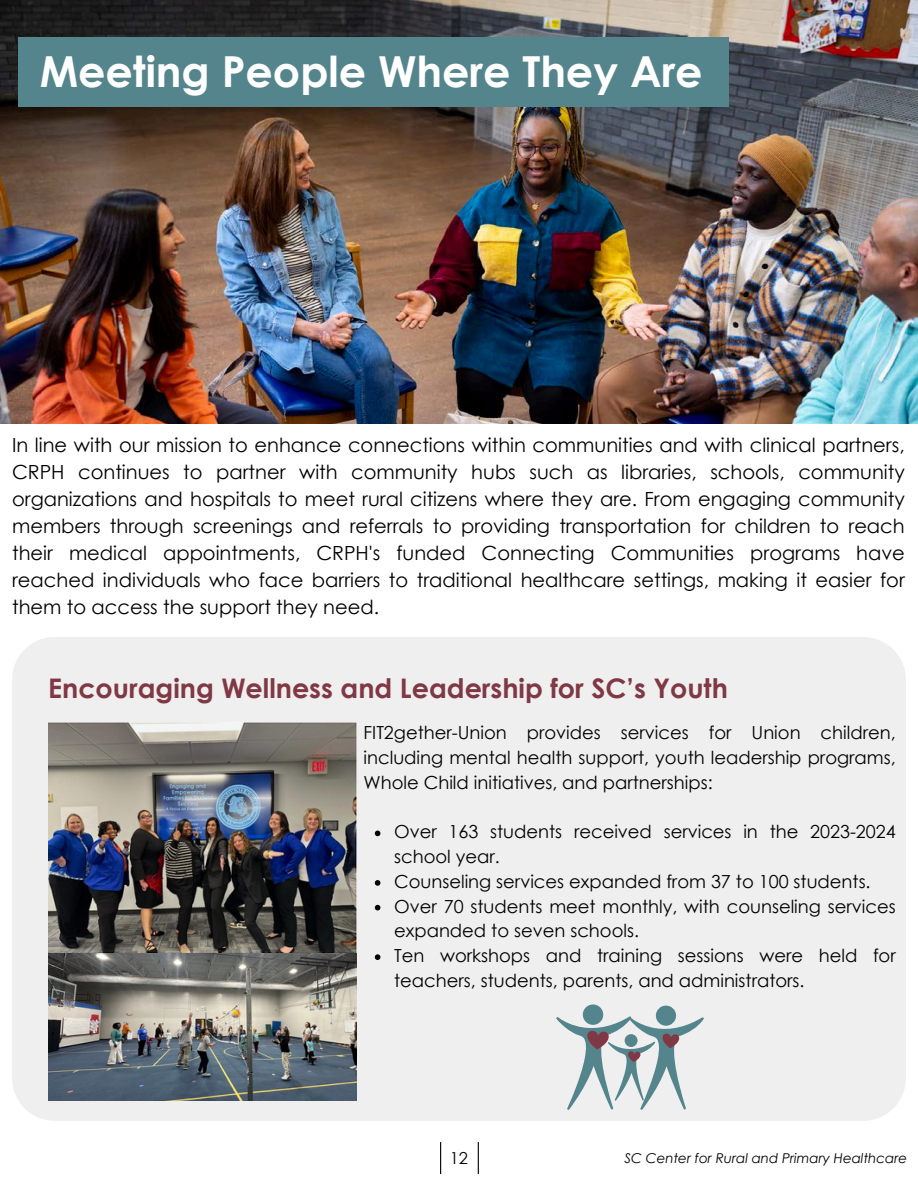
<style>
.page{position:relative;width:918px;height:1188px;background:#fff}
.page>*{position:absolute;margin:0;border:0;box-sizing:border-box;transform-origin:0 0}
.t1{font:700 42.75px "Century Gothic";color:#fff}
.t2{font:700 27px "Century Gothic";color:#803844}
.t3{font:19.5px/27px "Century Gothic";color:#000;text-align:justify}
.t4{font:18px/24.8px "Century Gothic";color:#000}
.t5{font:16.5px "Century Gothic";color:#000}
.t6{font:italic 13.5px "Century Gothic";color:#000}
</style>
<div class="page">
<img style="left:1px;top:0;width:917px;height:424px">
<div style="left:18px;top:37px;width:711px;height:69px;background:#54858d"></div>
<div style="left:12px;top:637px;width:894px;height:484px;background:#efefef"></div>
<img style="left:48px;top:722px;width:308px;height:379px">
<div style="left:583px;top:1004px;width:20px;height:21px;background:#54858d;border-radius:50%"></div>
<div style="left:656px;top:1006px;width:20px;height:20px;background:#54858d;border-radius:50%"></div>
<svg style="left:556px;top:1016px;width:148px;height:94px"></svg>
<svg style="left:375px;top:831px;width:5px;height:5px"></svg>
<svg style="left:375px;top:880px;width:5px;height:6px"></svg>
<svg style="left:375px;top:905px;width:5px;height:5px"></svg>
<svg style="left:375px;top:954px;width:5px;height:6px"></svg>
<hr style="left:440px;top:1142px;width:1px;height:32px;background:#000">
<hr style="left:478px;top:1142px;width:1px;height:32px;background:#000">
<p class="t1" style="left:40px;top:44px;width:664px">Meeting People Where They Are</p>
<h1 class="t3" style="left:12px;top:431px;width:894px">In line with our mission to enhance connections within communities and with clinical partners, CRPH continues to partner with community hubs such as libraries, schools, community organizations and hospitals to meet rural citizens where they are. From engaging community members through screenings and referrals to providing transportation for children to reach their medical appointments, CRPH's funded Connecting Communities programs have reached individuals who face barriers to traditional healthcare settings, making it easier for them to access the support they need.</h1>
<h3 class="t2" style="left:48px;top:671px;width:681px">Encouraging Wellness and Leadership for SC’s Youth</h3>
<h2 class="t4" style="left:364px;top:720px;width:534px;text-align:justify">FIT2gether-Union provides services for Union children, including mental health support, youth leadership programs, Whole Child initiatives, and partnerships:</h2>
<p class="t4" style="left:394px;top:819px;width:503px">Over 163 students received services in the 2023-2024 school year.</p>
<p class="t4" style="left:394px;top:869px;width:478px">Counseling services expanded from 37 to 100 students.</p>
<h3 class="t4" style="left:394px;top:893px;width:503px">Over 70 students meet monthly, with counseling services expanded to seven schools.</h3>
<p class="t4" style="left:394px;top:943px;width:503px">Ten workshops and training sessions were held for teachers, students, parents, and administrators.</p>
<p class="t5" style="left:450px;top:1147px;width:20px">12</p>
<p class="t6" style="left:624px;top:1149px;width:284px">SC Center for Rural and Primary Healthcare</p>
</div>
